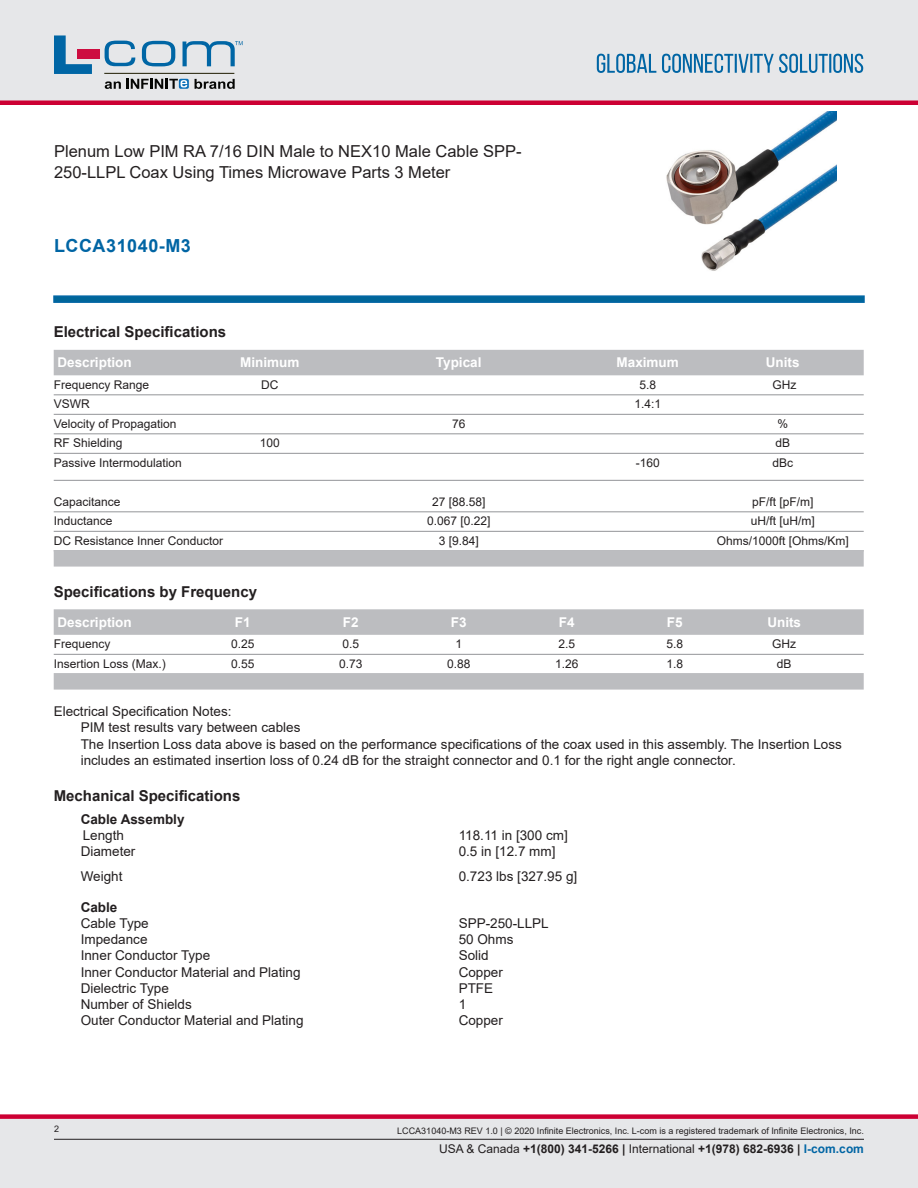
<style>
.page{position:relative;width:918px;height:1188px;background:#fff}
.page>*{position:absolute;margin:0;border:0;box-sizing:border-box;transform-origin:0 0}
.PN{font:700 18px "Arial";letter-spacing:.03em;color:#0065a4}
.Web_Description_Para{font:16.5px/21px "Arial";color:#231f20}
.Head1{font:700 15px "Arial";color:#231f20}
.LCOM_Table_Body_Low{font:700 15px "Arial";color:#231f20}
.Specs_Para{font:13.5px/16.2px "Arial";color:#231f20}
.LCOM_Table_Header_Lo{font:700 13.5px "Arial";color:#fff}
.LCOM_Table_Header_F1{font:700 13.5px "Arial";color:#fff}
.Head3{font:700 13.5px "Arial";color:#231f20}
.LCOM_Table_Body_Low-2{font:12px "Arial";color:#231f20}
.LCOM_Table_Body_F1{font:12px "Arial";color:#231f20}
.t1{font:700 12px "Arial";color:#231f20}
.t2{font:9px "Arial";color:#231f20}
.s1{font-weight:400}
.s2{color:#0065a4}
</style>
<div class="page">
<svg style="left:53px;top:295px;width:812px;height:8px;background:#0f6ea3"></svg>
<img style="left:666px;top:111px;width:170px;height:160px">
<div style="left:54px;top:350px;width:810px;height:25px;background:#bcbdc0"></div>
<hr style="left:54px;top:395px;width:810px;height:1px;background:#939598">
<hr style="left:54px;top:414px;width:810px;height:1px;background:#939598">
<hr style="left:54px;top:434px;width:810px;height:1px;background:#939598">
<hr style="left:54px;top:453px;width:810px;height:1px;background:#939598">
<hr style="left:54px;top:480px;width:810px;height:1px;background:#939598">
<hr style="left:54px;top:512px;width:810px;height:1px;background:#939598">
<hr style="left:54px;top:531px;width:810px;height:1px;background:#939598">
<div style="left:54px;top:550px;width:810px;height:17px;background:#bcbdc0"></div>
<div style="left:54px;top:609px;width:810px;height:26px;background:#bcbdc0"></div>
<hr style="left:54px;top:654px;width:810px;height:1px;background:#939598">
<div style="left:54px;top:673px;width:810px;height:17px;background:#bcbdc0"></div>
<div style="left:0;top:0;width:918px;height:102px;background:#e6e7e9"></div>
<div style="left:0;top:100px;width:918px;height:5px;background:#c03"></div>
<div style="left:0;top:1119px;width:918px;height:69px;background:#e6e7e9"></div>
<div style="left:0;top:1114px;width:918px;height:5px;background:#c03"></div>
<hr style="left:54px;top:1139px;width:810px;height:1px;background:#231f20">
<hr style="left:104px;top:73px;width:130px;height:1px;background:#1d1b00">
<svg style="left:54px;top:35px;width:38px;height:39px"></svg>
<svg style="left:142px;top:41px;width:33px;height:25px"></svg>
<svg style="left:105px;top:41px;width:30px;height:25px"></svg>
<div style="left:77px;top:49px;width:23px;height:9px;background:#cd0d40"></div>
<svg style="left:179px;top:79px;width:10px;height:10px"></svg>
<svg style="left:127px;top:79px;width:60px;height:10px"></svg>
<svg style="left:195px;top:79px;width:40px;height:10px"></svg>
<svg style="left:105px;top:81px;width:16px;height:8px"></svg>
<svg style="left:183px;top:41px;width:60px;height:25px"></svg>
<svg style="left:597px;top:54px;width:266px;height:19px"></svg>
<h1 class="Web_Description_Para" style="left:54px;top:141px;width:469px">Plenum Low PIM RA 7/16 DIN Male to NEX10 Male Cable SPP-<br>250-LLPL Coax Using Times Microwave Parts 3 Meter</h1>
<p class="PN" style="left:54px;top:233px;width:138px">LCCA31040-M3</p>
<p class="Head1" style="left:54px;top:321px;width:174px">Electrical Specifications</p>
<p class="LCOM_Table_Header_Lo" style="left:57px;top:353px;width:76px">Description</p>
<p class="LCOM_Table_Header_Lo" style="left:240px;top:353px;width:61px">Minimum</p>
<p class="LCOM_Table_Header_Lo" style="left:436px;top:353px;width:47px">Typical</p>
<p class="LCOM_Table_Header_Lo" style="left:617px;top:353px;width:64px">Maximum</p>
<p class="LCOM_Table_Header_Lo" style="left:766px;top:353px;width:35px">Units</p>
<p class="LCOM_Table_Body_Low-2" style="left:54px;top:376px;width:97px">Frequency Range</p>
<p class="LCOM_Table_Body_Low-2" style="left:261px;top:376px;width:19px">DC</p>
<p class="LCOM_Table_Body_Low-2" style="left:639px;top:376px;width:18px">5.8</p>
<p class="LCOM_Table_Body_Low-2" style="left:772px;top:376px;width:25px">GHz</p>
<p class="LCOM_Table_Body_Low-2" style="left:54px;top:396px;width:37px">VSWR</p>
<p class="LCOM_Table_Body_Low-2" style="left:634px;top:396px;width:28px">1.4:1</p>
<p class="LCOM_Table_Body_Low-2" style="left:54px;top:415px;width:124px">Velocity of Propagation</p>
<p class="LCOM_Table_Body_Low-2" style="left:452px;top:415px;width:15px">76</p>
<p class="LCOM_Table_Body_Low-2" style="left:777px;top:415px;width:12px">%</p>
<p class="LCOM_Table_Body_Low-2" style="left:54px;top:435px;width:70px">RF Shielding</p>
<p class="LCOM_Table_Body_Low-2" style="left:260px;top:435px;width:22px">100</p>
<p class="LCOM_Table_Body_Low-2" style="left:775px;top:435px;width:16px">dB</p>
<p class="LCOM_Table_Body_Low-2" style="left:54px;top:454px;width:130px">Passive Intermodulation</p>
<p class="LCOM_Table_Body_Low-2" style="left:636px;top:454px;width:26px">-160</p>
<p class="LCOM_Table_Body_Low-2" style="left:772px;top:454px;width:22px">dBc</p>
<p class="LCOM_Table_Body_Low-2" style="left:54px;top:493px;width:68px">Capacitance</p>
<p class="LCOM_Table_Body_Low-2" style="left:432px;top:493px;width:55px">27 [88.58]</p>
<p class="LCOM_Table_Body_Low-2" style="left:752px;top:493px;width:63px">pF/ft [pF/m]</p>
<p class="LCOM_Table_Body_Low-2" style="left:54px;top:513px;width:60px">Inductance</p>
<p class="LCOM_Table_Body_Low-2" style="left:427px;top:513px;width:65px">0.067 [0.22]</p>
<p class="LCOM_Table_Body_Low-2" style="left:751px;top:513px;width:66px">uH/ft [uH/m]</p>
<p class="LCOM_Table_Body_Low-2" style="left:54px;top:532px;width:171px">DC Resistance Inner Conductor</p>
<p class="LCOM_Table_Body_Low-2" style="left:439px;top:532px;width:42px">3 [9.84]</p>
<p class="LCOM_Table_Body_Low-2" style="left:717px;top:532px;width:134px">Ohms/1000ft [Ohms/Km]</p>
<p class="LCOM_Table_Body_Low" style="left:54px;top:581px;width:205px">Specifications by Frequency</p>
<p class="LCOM_Table_Header_F1" style="left:57px;top:612px;width:76px">Description</p>
<p class="LCOM_Table_Header_F1" style="left:235px;top:612px;width:17px">F1</p>
<p class="LCOM_Table_Header_F1" style="left:343px;top:612px;width:17px">F2</p>
<p class="LCOM_Table_Header_F1" style="left:451px;top:612px;width:17px">F3</p>
<p class="LCOM_Table_Header_F1" style="left:559px;top:612px;width:17px">F4</p>
<p class="LCOM_Table_Header_F1" style="left:667px;top:612px;width:17px">F5</p>
<p class="LCOM_Table_Header_F1" style="left:767px;top:612px;width:35px">Units</p>
<p class="LCOM_Table_Body_F1" style="left:54px;top:636px;width:58px">Frequency</p>
<p class="LCOM_Table_Body_F1" style="left:231px;top:636px;width:25px">0.25</p>
<p class="LCOM_Table_Body_F1" style="left:342px;top:636px;width:18px">0.5</p>
<p class="LCOM_Table_Body_F1" style="left:455px;top:636px;width:8px">1</p>
<p class="LCOM_Table_Body_F1" style="left:558px;top:636px;width:18px">2.5</p>
<p class="LCOM_Table_Body_F1" style="left:666px;top:636px;width:18px">5.8</p>
<p class="LCOM_Table_Body_F1" style="left:772px;top:636px;width:25px">GHz</p>
<p class="LCOM_Table_Body_F1" style="left:54px;top:655px;width:114px">Insertion Loss (Max.)</p>
<p class="LCOM_Table_Body_F1" style="left:231px;top:655px;width:25px">0.55</p>
<p class="LCOM_Table_Body_F1" style="left:339px;top:655px;width:25px">0.73</p>
<p class="LCOM_Table_Body_F1" style="left:447px;top:655px;width:25px">0.88</p>
<p class="LCOM_Table_Body_F1" style="left:555px;top:655px;width:25px">1.26</p>
<p class="LCOM_Table_Body_F1" style="left:666px;top:655px;width:18px">1.8</p>
<p class="LCOM_Table_Body_F1" style="left:777px;top:655px;width:16px">dB</p>
<p class="Specs_Para" style="left:54px;top:703px;width:179px">Electrical Specification Notes:</p>
<p class="Specs_Para" style="left:81px;top:720px;width:221px">PIM test results vary between cables</p>
<p class="Specs_Para" style="left:81px;top:736px;width:763px">The Insertion Loss data above is based on the performance specifications of the coax used in this assembly. The Insertion Loss includes an estimated insertion loss of 0.24 dB for the straight connector and 0.1 for the right angle connector.</p>
<p class="Head1" style="left:54px;top:785px;width:188px">Mechanical Specifications</p>
<p class="Head3" style="left:81px;top:810px;width:105px">Cable Assembly</p>
<p class="Specs_Para" style="left:83px;top:827px;width:43px">Length</p>
<p class="Specs_Para" style="left:459px;top:827px;width:111px">118.11 in [300 cm]</p>
<p class="Specs_Para" style="left:81px;top:843px;width:56px">Diameter</p>
<p class="Specs_Para" style="left:459px;top:843px;width:98px">0.5 in [12.7 mm]</p>
<p class="Specs_Para" style="left:81px;top:868px;width:43px">Weight</p>
<p class="Specs_Para" style="left:459px;top:868px;width:120px">0.723 lbs [327.95 g]</p>
<p class="Head3" style="left:81px;top:897px;width:38px">Cable</p>
<p class="Specs_Para" style="left:81px;top:915px;width:70px">Cable Type</p>
<p class="Specs_Para" style="left:459px;top:915px;width:92px">SPP-250-LLPL</p>
<p class="Specs_Para" style="left:81px;top:931px;width:68px">Impedance</p>
<p class="Specs_Para" style="left:459px;top:931px;width:56px">50 Ohms</p>
<p class="Specs_Para" style="left:81px;top:947px;width:131px">Inner Conductor Type</p>
<p class="Specs_Para" style="left:459px;top:947px;width:32px">Solid</p>
<p class="Specs_Para" style="left:81px;top:964px;width:221px">Inner Conductor Material and Plating</p>
<p class="Specs_Para" style="left:459px;top:964px;width:46px">Copper</p>
<p class="Specs_Para" style="left:81px;top:980px;width:90px">Dielectric Type</p>
<p class="Specs_Para" style="left:459px;top:980px;width:36px">PTFE</p>
<p class="Specs_Para" style="left:81px;top:996px;width:113px">Number of Shields</p>
<p class="Specs_Para" style="left:459px;top:996px;width:9px">1</p>
<p class="Specs_Para" style="left:81px;top:1012px;width:224px">Outer Conductor Material and Plating</p>
<p class="Specs_Para" style="left:459px;top:1012px;width:46px">Copper</p>
<p class="t2" style="left:54px;top:1123px;width:7px">2</p>
<p class="t2" style="left:397px;top:1125px;width:468px">LCCA31040-M3 REV 1.0 | © 2020 Infinite Electronics, Inc. L-com is a registered trademark of Infinite Electronics, Inc.</p>
<p class="t1" style="left:439px;top:1140px;width:426px"><span class="s1">USA &amp; Canada</span> +1(800) 341-5266 | <span class="s1">International</span> +1(978) 682-6936 | <span class="s2">l-com.com</span></p>
</div>
